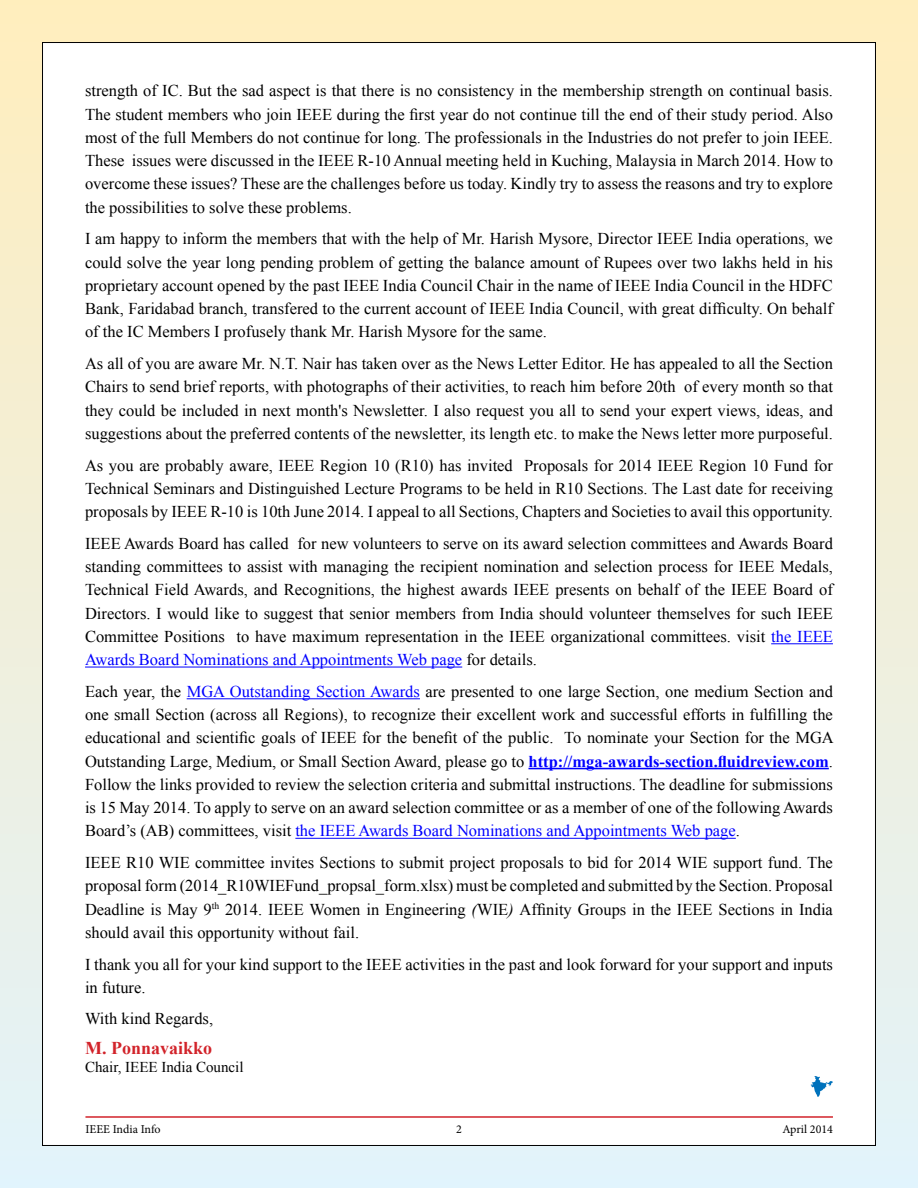
<style>
.page{position:relative;width:918px;height:1188px;background:#fff}
.page>*{position:absolute;margin:0;border:0;box-sizing:border-box;transform-origin:0 0}
.t1{font:700 18px "Times New Roman";color:#d2232a}
.t2{font:16.5px/23.2px "Times New Roman";color:#000;text-align:justify}
.t3{font:15px "Times New Roman";color:#000}
.t4{font:12px "Minion Pro";color:#000}
.s1{color:#00f}
.s2{font-weight:700;color:#00f}
.s3{font-style:italic}
</style>
<div class="page">
<div style="left:0;top:0;width:918px;height:1188px;background:linear-gradient(to bottom,#ffedbc,#e2f2fa)"></div>
<div style="left:42px;top:42px;width:834px;height:1104px;background:#fff;border:1px solid #000"></div>
<hr style="left:85px;top:1116px;width:748px;height:2px;background:#d2232a">
<hr style="left:771px;top:643px;width:62px;height:1px;background:#00f">
<hr style="left:85px;top:667px;width:377px;height:1px;background:#00f">
<hr style="left:187px;top:698px;width:233px;height:1px;background:#00f">
<hr style="left:528px;top:768px;width:301px;height:1px;background:#00f">
<hr style="left:295px;top:838px;width:441px;height:1px;background:#00f">
<svg style="left:811px;top:1076px;width:22px;height:21px"></svg>
<p class="t2" style="left:85px;top:79px;width:750px">strength of IC. But the sad aspect is that there is no consistency in the membership strength on continual basis.<br>The student members who join IEEE during the first year do not continue till the end of their study period. Also most of the full Members do not continue for long. The professionals in the Industries do not prefer to join IEEE.<br>These issues were discussed in the IEEE R-10 Annual meeting held in Kuching, Malaysia in March 2014. How to overcome these issues? These are the challenges before us today. Kindly try to assess the reasons and try to explore the possibilities to solve these problems.</p>
<p class="t2" style="left:85px;top:227px;width:749px">I am happy to inform the members that with the help of Mr. Harish Mysore, Director IEEE India operations, we could solve the year long pending problem of getting the balance amount of Rupees over two lakhs held in his proprietary account opened by the past IEEE India Council Chair in the name of IEEE India Council in the HDFC Bank, Faridabad branch, transfered to the current account of IEEE India Council, with great difficulty. On behalf of the IC Members I profusely thank Mr. Harish Mysore for the same.</p>
<p class="t2" style="left:85px;top:352px;width:749px">As all of you are aware Mr. N.T. Nair has taken over as the News Letter Editor. He has appealed to all the Section Chairs to send brief reports, with photographs of their activities, to reach him before 20th of every month so that they could be included in next month's Newsletter. I also request you all to send your expert views, ideas, and suggestions about the preferred contents of the newsletter, its length etc. to make the News letter more purposeful.</p>
<p class="t2" style="left:85px;top:453px;width:749px">As you are probably aware, IEEE Region 10 (R10) has invited Proposals for 2014 IEEE Region 10 Fund for Technical Seminars and Distinguished Lecture Programs to be held in R10 Sections. The Last date for receiving proposals by IEEE R-10 is 10th June 2014. I appeal to all Sections, Chapters and Societies to avail this opportunity.</p>
<p class="t2" style="left:85px;top:532px;width:749px">IEEE Awards Board has called for new volunteers to serve on its award selection committees and Awards Board standing committees to assist with managing the recipient nomination and selection process for IEEE Medals, Technical Field Awards, and Recognitions, the highest awards IEEE presents on behalf of the IEEE Board of Directors. I would like to suggest that senior members from India should volunteer themselves for such IEEE Committee Positions to have maximum representation in the IEEE organizational committees. visit <span class="s1">the IEEE Awards Board Nominations and Appointments Web page</span> for details.</p>
<p class="t2" style="left:85px;top:680px;width:750px">Each year, the <span class="s1">MGA Outstanding Section Awards</span> are presented to one large Section, one medium Section and one small Section (across all Regions), to recognize their excellent work and successful efforts in fulfilling the educational and scientific goals of IEEE for the benefit of the public. To nominate your Section for the MGA Outstanding Large, Medium, or Small Section Award, please go to <span class="s2">http://mga-awards-section.fluidreview.com</span>.<br>Follow the links provided to review the selection criteria and submittal instructions. The deadline for submissions is 15 May 2014. To apply to serve on an award selection committee or as a member of one of the following Awards Board’s (AB) committees, visit <span class="s1">the IEEE Awards Board Nominations and Appointments Web page</span>.</p>
<p class="t2" style="left:85px;top:851px;width:749px">IEEE R10 WIE committee invites Sections to submit project proposals to bid for 2014 WIE support fund. The proposal form (2014_R10WIEFund_propsal_form.xlsx) must be completed and submitted by the Section. Proposal Deadline is May 9<sup>th</sup> 2014. IEEE Women in Engineering <span class="s3">(</span>WIE<span class="s3">)</span> Affinity Groups in the IEEE Sections in India should avail this opportunity without fail.</p>
<p class="t2" style="left:85px;top:952px;width:749px">I thank you all for your kind support to the IEEE activities in the past and look forward for your support and inputs in future.</p>
<p class="t2" style="left:85px;top:1007px;width:130px">With kind Regards,</p>
<p class="t1" style="left:85px;top:1036px;width:129px">M. Ponnavaikko</p>
<p class="t3" style="left:85px;top:1057px;width:160px">Chair, IEEE India Council</p>
<p class="t4" style="left:85px;top:1122px;width:77px">IEEE India Info</p>
<p class="t4" style="left:456px;top:1122px;width:7px">2</p>
<p class="t4" style="left:782px;top:1122px;width:52px">April 2014</p>
</div>
